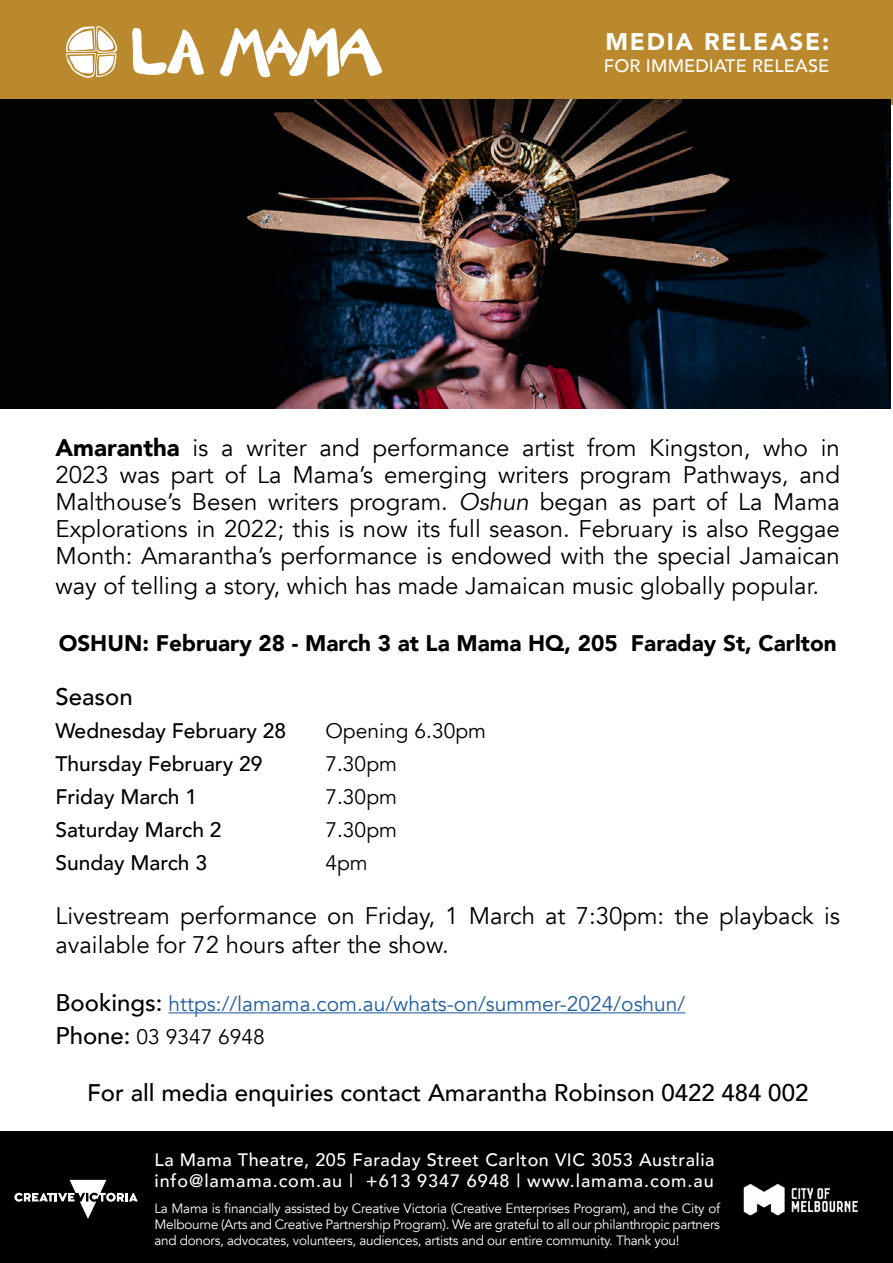
<style>
.page{position:relative;width:893px;height:1263px;background:#fff}
.page>*{position:absolute;margin:0;border:0;box-sizing:border-box;transform-origin:0 0}
.t1{font:24px/27px "Avenir";color:#000;text-align:justify}
.t2{font:500 24px "Avenir";color:#000}
.t3{font:900 24px "Avenir";letter-spacing:.075em;color:#fff}
.t4{font:900 22.5px "Avenir";color:#000}
.t5{font:500 21px "Avenir";color:#000}
.t6{font:21px/33px "Avenir";color:#215e9e}
.t7{font:21px "Avenir";color:#000}
.t8{font:500 18px/21.6px "Avenir";letter-spacing:.03em;color:#fff}
.t9{font:500 18px "Avenir";letter-spacing:.01em;color:#fff}
.t10{font:13.5px/16.2px "Avenir";letter-spacing:-.02em;color:#fff;text-align:justify}
.s1{font-weight:900}
.s2{font-style:italic}
.s3{font-weight:500;font-size:24px;color:#000}
.s4{color:#000}
</style>
<div class="page">
<div style="left:0;top:1131px;width:893px;height:132px;background:#000"></div>
<hr style="left:168px;top:1012px;width:517px;height:1px;background:#215e9e">
<div style="left:0;top:0;width:893px;height:105px;background:#ba892d"></div>
<svg style="left:66px;top:26px;width:51px;height:52px"></svg>
<svg style="left:220px;top:28px;width:162px;height:50px"></svg>
<svg style="left:132px;top:28px;width:72px;height:47px"></svg>
<img style="left:743px;top:1183px;width:115px;height:33px">
<svg style="left:14px;top:1180px;width:124px;height:39px"></svg>
<img style="left:0;top:99px;width:891px;height:309px">
<p class="t3" style="left:605px;top:21px;width:225px">MEDIA RELEASE:</p>
<p class="t9" style="left:604px;top:50px;width:227px">FOR IMMEDIATE RELEASE</p>
<p class="t1" style="left:55px;top:434px;width:786px"><span class="s1">Amarantha</span> is a writer and performance artist from Kingston, who in 2023 was part of La Mama’s emerging writers program Pathways, and Malthouse’s Besen writers program. <span class="s2">Oshun</span> began as part of La Mama Explorations in 2022; this is now its full season. February is also Reggae Month: Amarantha’s performance is endowed with the special Jamaican</p>
<p class="t1" style="left:55px;top:572px;width:765px">way of telling a story, which has made Jamaican music globally popular.</p>
<p class="t4" style="left:59px;top:624px;width:780px">OSHUN: February 28 - March 3 at La Mama HQ, 205 Faraday St, Carlton</p>
<p class="t2" style="left:55px;top:676px;width:79px">Season</p>
<p class="t5" style="left:55px;top:713px;width:232px">Wednesday February 28</p>
<p class="t7" style="left:325px;top:718px;width:162px">Opening 6.30pm</p>
<p class="t5" style="left:55px;top:746px;width:208px">Thursday February 29</p>
<p class="t7" style="left:325px;top:751px;width:73px">7.30pm</p>
<p class="t5" style="left:55px;top:779px;width:143px">Friday March 1</p>
<p class="t7" style="left:325px;top:784px;width:73px">7.30pm</p>
<p class="t5" style="left:55px;top:812px;width:168px">Saturday March 2</p>
<p class="t7" style="left:325px;top:817px;width:73px">7.30pm</p>
<p class="t5" style="left:55px;top:845px;width:153px">Sunday March 3</p>
<p class="t7" style="left:325px;top:850px;width:44px">4pm</p>
<p class="t1" style="left:55px;top:902px;width:786px;line-height:28.8px">Livestream performance on Friday, 1 March at 7:30pm: the playback is available for 72 hours after the show.</p>
<p class="t6" style="left:55px;top:988px;width:631px"><span class="s3">Bookings:</span> https://lamama.com.au/whats-on/summer-2024/oshun/<br><span class="s3">Phone:</span> <span class="s4">03 9347 6948</span></p>
<p class="t2" style="left:87px;top:1072px;width:723px">For all media enquiries contact Amarantha Robinson 0422 484 002</p>
<p class="t8" style="left:154px;top:1147px;width:562px">La Mama Theatre, 205 Faraday Street Carlton VIC 3053 Australia info@lamama.com.au | +613 9347 6948 | www.lamama.com.au</p>
<p class="t10" style="left:154px;top:1200px;width:567px">La Mama is financially assisted by Creative Victoria (Creative Enterprises Program), and the City of Melbourne (Arts and Creative Partnership Program). We are grateful to all our philanthropic partners and donors, advocates, volunteers, audiences, artists and our entire community. Thank you!</p>
</div>
